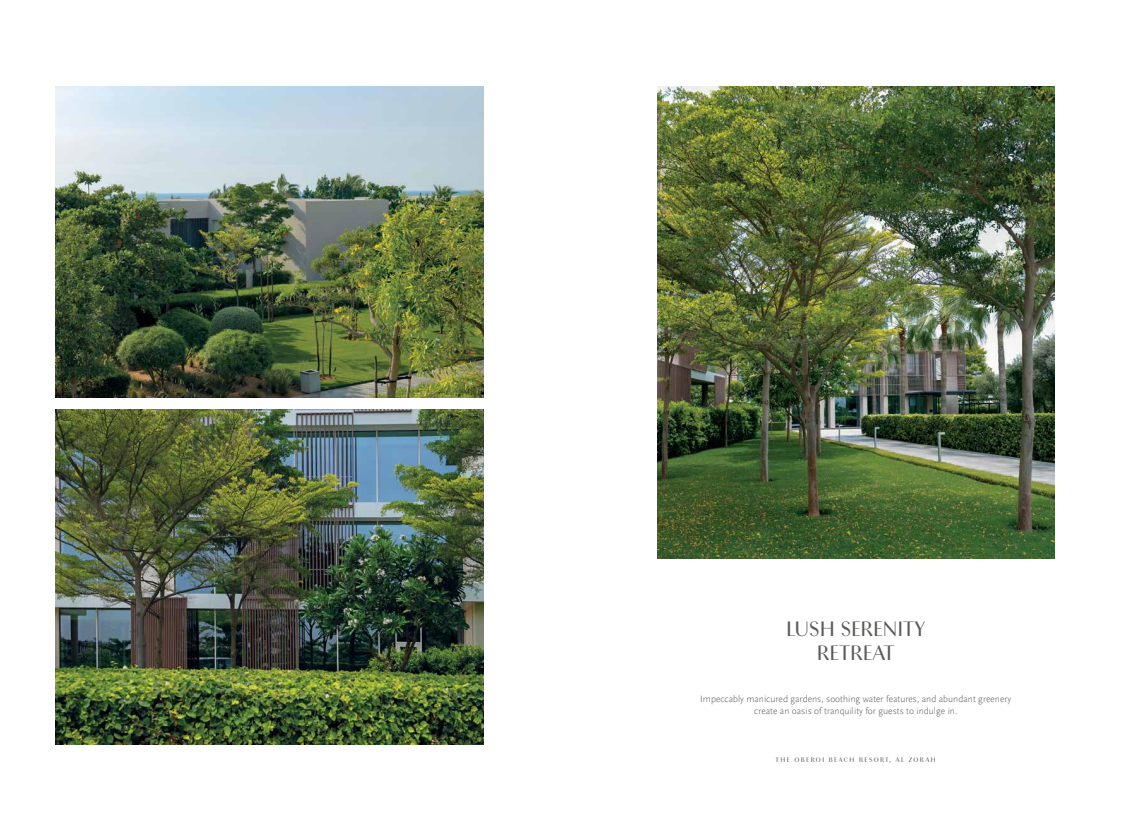
<style>
.page{position:relative;width:1141px;height:819px;background:#fff}
.page>*{position:absolute;margin:0;border:0;box-sizing:border-box;transform-origin:0 0}
.t1{font:21.88px/23.6px "Chong Modern Pro";color:#5c5b59;text-align:center}
.t2{font:300 9.62px/12.2px "Scala Sans";color:#5c5b59;text-align:center}
.t3{font:7px "Chong Modern Pro";letter-spacing:.2em;color:#5c5b59}
</style>
<div class="page">
<img style="left:56px;top:409px;width:428px;height:335px">
<img style="left:56px;top:87px;width:428px;height:310px">
<img style="left:657px;top:87px;width:397px;height:471px">
<h1 class="t1" style="left:786px;top:617px;width:141px">LUSH SERENITY<br>RETREAT</h1>
<p class="t2" style="left:700px;top:692px;width:312px">Impeccably manicured gardens, soothing water features, and abundant greenery create an oasis of tranquility for guests to indulge in.</p>
<p class="t3" style="left:776px;top:755px;width:162px">THE OBEROI BEACH RESORT, AL ZORAH</p>
</div>
